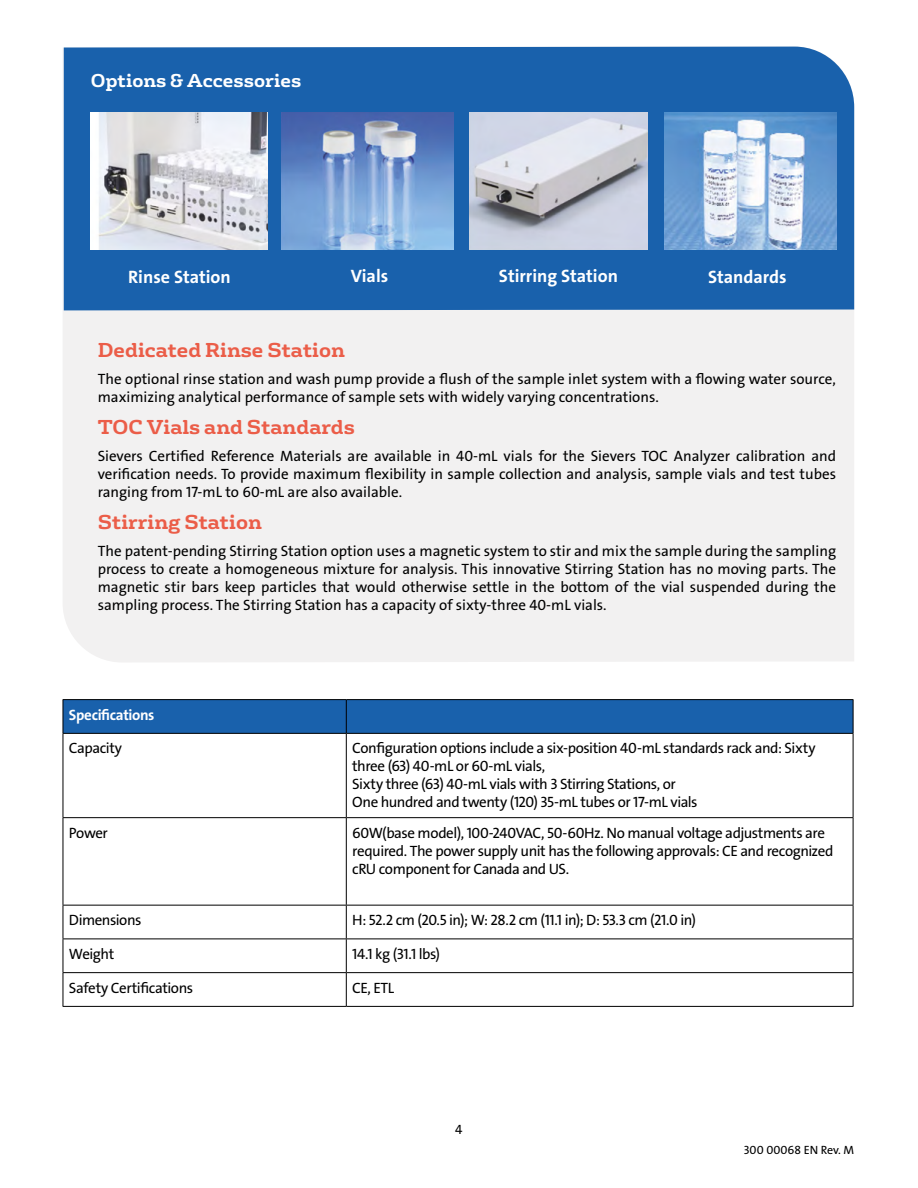
<style>
.page{position:relative;width:918px;height:1188px;background:#fff}
.page>*{position:absolute;margin:0;border:0;box-sizing:border-box;transform-origin:0 0}
.Body_Copy_-_TheSans_10_13{font:700 19.5px "FS Rufus";color:#eb5d48}
.Heading_6_-_TheSans_12_15{font:18px "The Sans Veolia W7 Bld";color:#fff}
.t1{font:700 18px "FS Rufus";color:#fff}
.Body_Copy_-_TheSans_10_13-2{font:15px/18px "The Sans Veolia W5 Pla";letter-spacing:-.025em;color:#000;text-align:justify}
.Body_Copy_-_TheSans_10_13-3{font:15px/18px "The Sans Veolia W5 Pla";color:#000}
.t2{font:15px "The Sans Veolia W7 Bld";letter-spacing:-.025em;color:#fff}
.Page{font:13.5px "The Sans Veolia W5 Pla";color:#000}
.t3{font:12px "The Sans Veolia W5 Pla";color:#000}
</style>
<div class="page">
<div style="left:63px;top:46px;width:791px;height:616px;background:#f2f1f1"></div>
<div style="left:64px;top:47px;width:790px;height:263px;background:#1961ac"></div>
<img style="left:91px;top:113px;width:176px;height:136px">
<img style="left:281px;top:113px;width:172px;height:136px">
<img style="left:470px;top:113px;width:177px;height:136px">
<img style="left:664px;top:113px;width:172px;height:136px">
<div style="left:64px;top:700px;width:789px;height:33px;background:#1961ac"></div>
<hr style="left:63px;top:699px;width:283px;height:1px;background:#000">
<hr style="left:63px;top:700px;width:1px;height:33px;background:#000">
<hr style="left:346px;top:699px;width:507px;height:1px;background:#000">
<hr style="left:346px;top:700px;width:1px;height:33px;background:#000">
<hr style="left:853px;top:700px;width:1px;height:33px;background:#000">
<hr style="left:63px;top:733px;width:283px;height:1px;background:#000">
<hr style="left:63px;top:734px;width:1px;height:83px;background:#000">
<hr style="left:346px;top:733px;width:507px;height:1px;background:#000">
<hr style="left:346px;top:734px;width:1px;height:83px;background:#000">
<hr style="left:853px;top:734px;width:1px;height:83px;background:#000">
<hr style="left:63px;top:817px;width:283px;height:1px;background:#000">
<hr style="left:63px;top:818px;width:1px;height:87px;background:#000">
<hr style="left:346px;top:817px;width:507px;height:1px;background:#000">
<hr style="left:346px;top:818px;width:1px;height:87px;background:#000">
<hr style="left:853px;top:818px;width:1px;height:87px;background:#000">
<hr style="left:63px;top:905px;width:283px;height:1px;background:#000">
<hr style="left:63px;top:906px;width:1px;height:33px;background:#000">
<hr style="left:346px;top:905px;width:507px;height:1px;background:#000">
<hr style="left:346px;top:906px;width:1px;height:33px;background:#000">
<hr style="left:853px;top:906px;width:1px;height:33px;background:#000">
<hr style="left:63px;top:939px;width:283px;height:1px;background:#000">
<hr style="left:63px;top:939px;width:1px;height:33px;background:#000">
<hr style="left:346px;top:939px;width:507px;height:1px;background:#000">
<hr style="left:346px;top:939px;width:1px;height:33px;background:#000">
<hr style="left:853px;top:939px;width:1px;height:33px;background:#000">
<hr style="left:63px;top:972px;width:283px;height:1px;background:#000">
<hr style="left:63px;top:973px;width:1px;height:33px;background:#000">
<hr style="left:346px;top:972px;width:507px;height:1px;background:#000">
<hr style="left:346px;top:973px;width:1px;height:33px;background:#000">
<hr style="left:853px;top:973px;width:1px;height:33px;background:#000">
<hr style="left:63px;top:1006px;width:283px;height:1px;background:#000">
<hr style="left:346px;top:1006px;width:507px;height:1px;background:#000">
<p class="t1" style="left:91px;top:65px;width:212px">Options &amp; Accessories</p>
<p class="Heading_6_-_TheSans_12_15" style="left:128px;top:265px;width:104px">Rinse Station</p>
<p class="Heading_6_-_TheSans_12_15" style="left:351px;top:265px;width:39px">Vials</p>
<p class="Heading_6_-_TheSans_12_15" style="left:499px;top:265px;width:121px">Stirring Station</p>
<p class="Heading_6_-_TheSans_12_15" style="left:708px;top:265px;width:80px">Standards</p>
<p class="Body_Copy_-_TheSans_10_13" style="left:98px;top:334px;width:249px">Dedicated Rinse Station</p>
<p class="Body_Copy_-_TheSans_10_13-3" style="left:98px;top:370px;width:740px">The optional rinse station and wash pump provide a flush of the sample inlet system with a flowing water source, maximizing analytical performance of sample sets with widely varying concentrations.</p>
<p class="Body_Copy_-_TheSans_10_13" style="left:98px;top:411px;width:259px">TOC Vials and Standards</p>
<p class="Body_Copy_-_TheSans_10_13-2" style="left:98px;top:447px;width:740px">Sievers Certified Reference Materials are available in 40-mL vials for the Sievers TOC Analyzer calibration and verification needs. To provide maximum flexibility in sample collection and analysis, sample vials and test tubes ranging from 17-mL to 60-mL are also available.</p>
<p class="Body_Copy_-_TheSans_10_13" style="left:98px;top:506px;width:166px">Stirring Station</p>
<p class="Body_Copy_-_TheSans_10_13-2" style="left:98px;top:542px;width:740px">The patent-pending Stirring Station option uses a magnetic system to stir and mix the sample during the sampling process to create a homogeneous mixture for analysis. This innovative Stirring Station has no moving parts. The magnetic stir bars keep particles that would otherwise settle in the bottom of the vial suspended during the sampling process. The Stirring Station has a capacity of sixty-three 40-mL vials.</p>
<p class="t2" style="left:69px;top:705px;width:87px">Specifications</p>
<p class="Body_Copy_-_TheSans_10_13-2" style="left:69px;top:739px;width:55px">Capacity</p>
<p class="Body_Copy_-_TheSans_10_13-2" style="left:352px;top:739px;width:465px">Configuration options include a six-position 40-mL standards rack and: Sixty three (63) 40-mL or 60-mL vials,</p>
<p class="Body_Copy_-_TheSans_10_13-2" style="left:352px;top:775px;width:325px">Sixty three (63) 40-mL vials with 3 Stirring Stations, or</p>
<p class="Body_Copy_-_TheSans_10_13-2" style="left:352px;top:793px;width:347px">One hundred and twenty (120) 35-mL tubes or 17-mL vials</p>
<p class="Body_Copy_-_TheSans_10_13-2" style="left:69px;top:824px;width:40px">Power</p>
<p class="Body_Copy_-_TheSans_10_13-2" style="left:352px;top:824px;width:483px;text-align:left">60W(base model), 100-240VAC, 50-60Hz. No manual voltage adjustments are required. The power supply unit has the following approvals: CE and recognized cRU component for Canada and US.</p>
<p class="Body_Copy_-_TheSans_10_13-2" style="left:69px;top:911px;width:74px">Dimensions</p>
<p class="Body_Copy_-_TheSans_10_13-2" style="left:352px;top:911px;width:345px">H: 52.2 cm (20.5 in); W: 28.2 cm (11.1 in); D: 53.3 cm (21.0 in)</p>
<p class="Body_Copy_-_TheSans_10_13-2" style="left:69px;top:945px;width:47px">Weight</p>
<p class="Body_Copy_-_TheSans_10_13-2" style="left:352px;top:945px;width:89px">14.1 kg (31.1 lbs)</p>
<p class="Body_Copy_-_TheSans_10_13-2" style="left:69px;top:979px;width:126px">Safety Certifications</p>
<p class="Body_Copy_-_TheSans_10_13-2" style="left:352px;top:979px;width:44px">CE, ETL</p>
<p class="Page" style="left:455px;top:1121px;width:9px">4</p>
<p class="t3" style="left:744px;top:1142px;width:112px">300 00068 EN Rev. M</p>
</div>
